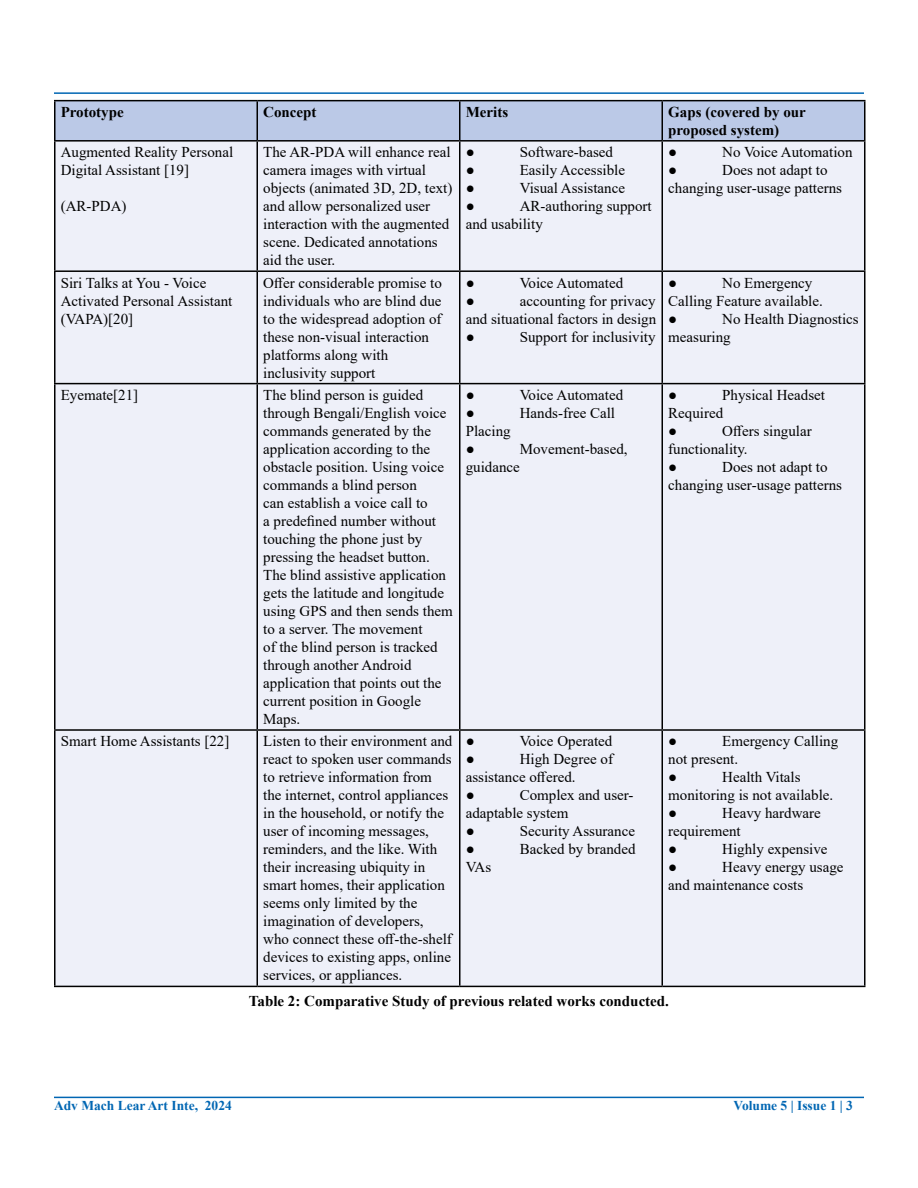
<style>
.page{position:relative;width:918px;height:1188px;background:#fff}
.page>*{position:absolute;margin:0;border:0;box-sizing:border-box;transform-origin:0 0}
.t1{font:15px/18px "Times New Roman";color:#000}
.t2{font:700 15px/18px "Times New Roman";color:#000}
.t3{font:700 13.5px "Times New Roman";color:#0066b3}
</style>
<div class="page">
<hr style="left:54px;top:1097px;width:810px;height:1px;background:#0066b3">
<hr style="left:54px;top:92px;width:810px;height:2px;background:#0066b3">
<div style="left:56px;top:101px;width:808px;height:39px;background:#bbc9e7"></div>
<div style="left:56px;top:142px;width:808px;height:844px;background:#eef0f9"></div>
<hr style="left:54px;top:100px;width:203px;height:1px;background:#000">
<hr style="left:54px;top:101px;width:2px;height:39px;background:#000">
<hr style="left:257px;top:100px;width:203px;height:1px;background:#000">
<hr style="left:256px;top:101px;width:2px;height:39px;background:#000">
<hr style="left:460px;top:100px;width:202px;height:1px;background:#000">
<hr style="left:459px;top:101px;width:1px;height:39px;background:#000">
<hr style="left:662px;top:100px;width:204px;height:1px;background:#000">
<hr style="left:662px;top:101px;width:1px;height:39px;background:#000">
<hr style="left:864px;top:101px;width:2px;height:39px;background:#000">
<hr style="left:54px;top:140px;width:203px;height:2px;background:#000">
<hr style="left:54px;top:142px;width:2px;height:128px;background:#000">
<hr style="left:257px;top:140px;width:203px;height:2px;background:#000">
<hr style="left:256px;top:142px;width:2px;height:128px;background:#000">
<hr style="left:460px;top:140px;width:202px;height:2px;background:#000">
<hr style="left:459px;top:142px;width:1px;height:128px;background:#000">
<hr style="left:662px;top:140px;width:204px;height:2px;background:#000">
<hr style="left:662px;top:142px;width:1px;height:128px;background:#000">
<hr style="left:864px;top:142px;width:2px;height:128px;background:#000">
<hr style="left:54px;top:270px;width:203px;height:2px;background:#000">
<hr style="left:54px;top:272px;width:2px;height:111px;background:#000">
<hr style="left:257px;top:270px;width:203px;height:2px;background:#000">
<hr style="left:256px;top:272px;width:2px;height:111px;background:#000">
<hr style="left:460px;top:270px;width:202px;height:2px;background:#000">
<hr style="left:459px;top:272px;width:1px;height:111px;background:#000">
<hr style="left:662px;top:270px;width:204px;height:2px;background:#000">
<hr style="left:662px;top:272px;width:1px;height:111px;background:#000">
<hr style="left:864px;top:272px;width:2px;height:111px;background:#000">
<hr style="left:54px;top:383px;width:203px;height:1px;background:#000">
<hr style="left:54px;top:384px;width:2px;height:345px;background:#000">
<hr style="left:257px;top:383px;width:203px;height:1px;background:#000">
<hr style="left:256px;top:384px;width:2px;height:345px;background:#000">
<hr style="left:460px;top:383px;width:202px;height:1px;background:#000">
<hr style="left:459px;top:384px;width:1px;height:345px;background:#000">
<hr style="left:662px;top:383px;width:204px;height:1px;background:#000">
<hr style="left:662px;top:384px;width:1px;height:345px;background:#000">
<hr style="left:864px;top:384px;width:2px;height:345px;background:#000">
<hr style="left:54px;top:729px;width:203px;height:2px;background:#000">
<hr style="left:54px;top:731px;width:2px;height:255px;background:#000">
<hr style="left:257px;top:729px;width:203px;height:2px;background:#000">
<hr style="left:256px;top:731px;width:2px;height:255px;background:#000">
<hr style="left:460px;top:729px;width:202px;height:2px;background:#000">
<hr style="left:459px;top:731px;width:1px;height:255px;background:#000">
<hr style="left:662px;top:729px;width:204px;height:2px;background:#000">
<hr style="left:662px;top:731px;width:1px;height:255px;background:#000">
<hr style="left:864px;top:731px;width:2px;height:255px;background:#000">
<hr style="left:54px;top:986px;width:203px;height:1px;background:#000">
<hr style="left:257px;top:986px;width:203px;height:1px;background:#000">
<hr style="left:460px;top:986px;width:202px;height:1px;background:#000">
<hr style="left:662px;top:986px;width:204px;height:1px;background:#000">
<p class="t2" style="left:61px;top:102px;width:65px">Prototype</p>
<p class="t2" style="left:263px;top:102px;width:55px">Concept</p>
<p class="t2" style="left:466px;top:102px;width:44px">Merits</p>
<p class="t2" style="left:668px;top:102px;width:139px">Gaps (covered by our proposed system)</p>
<p class="t1" style="left:61px;top:143px;width:174px">Augmented Reality Personal<br>Digital Assistant [19]</p>
<p class="t1" style="left:61px;top:197px;width:67px">(AR-PDA)</p>
<p class="t1" style="left:263px;top:143px;width:191px">The AR-PDA will enhance real camera images with virtual objects (animated 3D, 2D, text) and allow personalized user interaction with the augmented scene. Dedicated annotations aid the user.</p>
<p class="t1" style="left:466px;top:143px;width:11px">●</p>
<p class="t1" style="left:520px;top:143px;width:95px">Software-based</p>
<p class="t1" style="left:668px;top:143px;width:11px">●</p>
<p class="t1" style="left:722px;top:143px;width:132px">No Voice Automation</p>
<p class="t1" style="left:668px;top:161px;width:11px">●</p>
<p class="t1" style="left:466px;top:161px;width:11px">●</p>
<p class="t1" style="left:520px;top:161px;width:107px">Easily Accessible</p>
<p class="t1" style="left:466px;top:179px;width:11px">●</p>
<p class="t1" style="left:520px;top:179px;width:107px">Visual Assistance</p>
<p class="t1" style="left:466px;top:197px;width:11px">●</p>
<p class="t1" style="left:668px;top:161px;width:175px;text-indent:54px">Does not adapt to changing user-usage patterns</p>
<p class="t1" style="left:466px;top:197px;width:188px;text-indent:54px">AR-authoring support and usability</p>
<p class="t1" style="left:61px;top:273px;width:173px">Siri Talks at You - Voice<br>Activated Personal Assistant (VAPA)[20]</p>
<p class="t1" style="left:263px;top:273px;width:180px">Offer considerable promise to individuals who are blind due to the widespread adoption of these non-visual interaction platforms along with inclusivity support</p>
<p class="t1" style="left:466px;top:273px;width:11px">●</p>
<p class="t1" style="left:520px;top:273px;width:105px">Voice Automated</p>
<p class="t1" style="left:466px;top:291px;width:192px;text-align:justify;text-indent:54px">accounting for privacy and situational factors in design ●</p>
<p class="t1" style="left:466px;top:291px;width:11px">●</p>
<p class="t1" style="left:520px;top:327px;width:137px">Support for inclusivity</p>
<p class="t1" style="left:61px;top:385px;width:79px">Eyemate[21]</p>
<p class="t1" style="left:263px;top:385px;width:191px">The blind person is guided through Bengali/English voice commands generated by the application according to the obstacle position. Using voice commands a blind person<br>can establish a voice call to<br>a predefined number without touching the phone just by pressing the headset button.<br>The blind assistive application gets the latitude and longitude using GPS and then sends them to a server. The movement<br>of the blind person is tracked through another Android application that points out the current position in Google<br>Maps.</p>
<p class="t1" style="left:466px;top:385px;width:11px">●</p>
<p class="t1" style="left:520px;top:385px;width:105px">Voice Automated</p>
<p class="t1" style="left:466px;top:403px;width:11px">●</p>
<p class="t1" style="left:520px;top:403px;width:97px">Hands-free Call</p>
<p class="t1" style="left:466px;top:421px;width:46px">Placing ●</p>
<p class="t1" style="left:466px;top:439px;width:163px;text-indent:54px">Movement-based, guidance</p>
<p class="t1" style="left:61px;top:732px;width:170px">Smart Home Assistants [22]</p>
<p class="t1" style="left:263px;top:732px;width:191px">Listen to their environment and react to spoken user commands to retrieve information from the internet, control appliances in the household, or notify the user of incoming messages, reminders, and the like. With their increasing ubiquity in smart homes, their application seems only limited by the imagination of developers, who connect these off-the-shelf devices to existing apps, online services, or appliances.</p>
<p class="t1" style="left:466px;top:732px;width:11px">●</p>
<p class="t1" style="left:520px;top:732px;width:94px">Voice Operated</p>
<p class="t1" style="left:466px;top:750px;width:149px;text-indent:54px">High Degree of assistance offered.<br>●</p>
<p class="t1" style="left:466px;top:750px;width:11px">●</p>
<p class="t1" style="left:466px;top:786px;width:169px;text-indent:54px">Complex and user&shy;adaptable system<br>●</p>
<p class="t1" style="left:520px;top:822px;width:117px">Security Assurance</p>
<p class="t1" style="left:466px;top:840px;width:11px">●</p>
<p class="t1" style="left:520px;top:840px;width:117px">Backed by branded</p>
<p class="t1" style="left:466px;top:858px;width:27px">VAs</p>
<p class="t1" style="left:668px;top:273px;width:156px;text-indent:54px">No Emergency<br>Calling Feature available. ●</p>
<p class="t1" style="left:668px;top:273px;width:11px">●</p>
<p class="t1" style="left:668px;top:309px;width:192px;text-indent:54px">No Health Diagnostics measuring</p>
<p class="t1" style="left:668px;top:385px;width:158px;text-indent:54px">Physical Headset<br>Required<br>●</p>
<p class="t1" style="left:668px;top:385px;width:11px">●</p>
<p class="t1" style="left:668px;top:421px;width:145px;text-indent:54px">Offers singular functionality.<br>●</p>
<p class="t1" style="left:668px;top:457px;width:175px;text-indent:54px">Does not adapt to changing user-usage patterns</p>
<p class="t1" style="left:668px;top:732px;width:171px;text-indent:54px">Emergency Calling not present.<br>●</p>
<p class="t1" style="left:668px;top:732px;width:11px">●</p>
<p class="t1" style="left:668px;top:768px;width:166px;text-indent:54px">Health Vitals monitoring is not available. ●</p>
<p class="t1" style="left:668px;top:804px;width:154px;text-indent:54px">Heavy hardware requirement<br>●</p>
<p class="t1" style="left:722px;top:840px;width:107px">Highly expensive</p>
<p class="t1" style="left:668px;top:858px;width:177px;text-indent:54px">Heavy energy usage and maintenance costs</p>
<p class="t1" style="left:668px;top:858px;width:11px">●</p>
<p class="t2" style="left:249px;top:992px;width:422px">Table 2: Comparative Study of previous related works conducted.</p>
<p class="t3" style="left:54px;top:1096px;width:179px">Adv Mach Lear Art Inte, 2024</p>
<p class="t3" style="left:734px;top:1096px;width:121px">Volume 5 | Issue 1 | 3</p>
</div>
